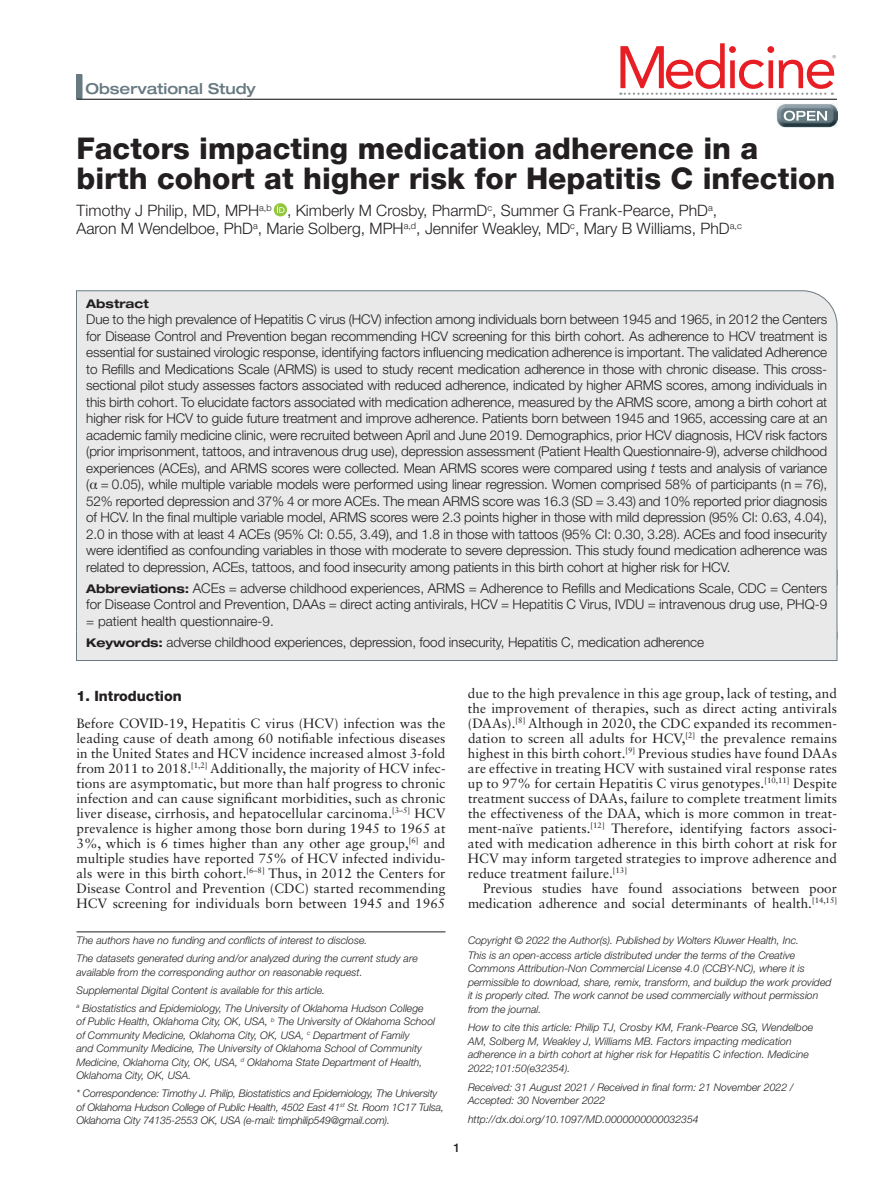
<style>
.page{position:relative;width:891px;height:1188px;background:#fff}
.page>*{position:absolute;margin:0;border:0;box-sizing:border-box;transform-origin:0 0}
.t1{font:59.4px "Avenir";letter-spacing:-.06em;color:#e71e24}
.t2{font:800 30px/30px "Helvetica Neue LT Std";color:#231f20}
.t3{font:300 15.75px/18px "Helvetica Neue LT Std";color:#231f20}
.t4{font:500 expanded 15px "Helvetica Neue LT Std";color:#667981}
.t5{font:800 14.25px "Helvetica Neue LT Std";color:#231f20}
.t6{font:300 13.5px/16.5px "Helvetica Neue LT Std";letter-spacing:-.01em;color:#231f20;text-align:justify}
.t7{font:13.5px/15px "Sabon LT Std";color:#231f20;text-align:justify}
.t8{font:700 expanded 12px "Helvetica Neue LT Std";color:#231f20}
.t9{font:500 12px "Helvetica Neue LT Std";color:#231f20}
.t10{font:italic 300 10.5px/13.5px "Helvetica Neue LT Std";color:#231f20}
.t11{font:500 10.35px "Akzidenz Grotesk BE";color:#909295}
.s1{font-style:italic}
.s2{font-family:"Gandhari Unicode";font-weight:400}
.s3{font-weight:700;font-stretch:expanded;font-size:12px}
</style>
<div class="page">
<div style="left:76px;top:74px;width:6px;height:25px;background:#677981"></div>
<hr style="left:76px;top:99px;width:761px;height:1px;background:#231f20">
<img style="left:776px;top:104px;width:61px;height:24px">
<svg style="left:784px;top:111px;width:43px;height:10px"></svg>
<svg style="left:620px;top:93px;width:213px;height:2px"></svg>
<div style="left:76px;top:290px;width:762px;height:296px;background:#e9e9e9"></div>
<div style="left:76px;top:570px;width:761px;height:70px;background:#e9e9e9"></div>
<div style="left:76px;top:631px;width:761px;height:30px;background:#e9e9e9"></div>
<div style="left:76px;top:631px;width:761px;height:30px;border:1px solid #677981"></div>
<div style="left:274px;top:203px;width:13px;height:13px;background:#93c73e;border-radius:50%"></div>
<svg style="left:277px;top:206px;width:8px;height:7px"></svg>
<hr style="left:76px;top:932px;width:370px;height:1px;background:#231f20">
<p class="t4" style="left:86px;top:80px;width:172px">Observational Study</p>
<h1 class="t1" style="left:615px;top:33px;width:223px">Medicine</h1>
<p class="t11" style="left:832px;top:52px;width:6px">®</p>
<h2 class="t2" style="left:76px;top:134px;width:761px">Factors impacting medication adherence in a birth cohort at higher risk for Hepatitis C infection</h2>
<p class="t3" style="left:76px;top:201px;width:667px">Timothy J Philip, MD, MPH<sup>a,b</sup> , Kimberly M Crosby, PharmD<sup>c</sup>, Summer G Frank-Pearce, PhD<sup>a</sup>,<br>Aaron M Wendelboe, PhD<sup>a</sup>, Marie Solberg, MPH<sup>a,d</sup>, Jennifer Weakley, MD<sup>c</sup>, Mary B Williams, PhD<sup>a,c</sup></p>
<p class="t8" style="left:86px;top:296px;width:64px">Abstract</p>
<p class="t6" style="left:86px;top:311px;width:743px">Due to the high prevalence of Hepatitis C virus (HCV) infection among individuals born between 1945 and 1965, in 2012 the Centers for Disease Control and Prevention began recommending HCV screening for this birth cohort. As adherence to HCV treatment is essential for sustained virologic response, identifying factors influencing medication adherence is important. The validated Adherence to Refills and Medications Scale (ARMS) is used to study recent medication adherence in those with chronic disease. This cross&shy;sectional pilot study assesses factors associated with reduced adherence, indicated by higher ARMS scores, among individuals in this birth cohort. To elucidate factors associated with medication adherence, measured by the ARMS score, among a birth cohort at higher risk for HCV to guide future treatment and improve adherence. Patients born between 1945 and 1965, accessing care at an academic family medicine clinic, were recruited between April and June 2019. Demographics, prior HCV diagnosis, HCV risk factors (prior imprisonment, tattoos, and intravenous drug use), depression assessment (Patient Health Questionnaire-9), adverse childhood experiences (ACEs), and ARMS scores were collected. Mean ARMS scores were compared using <span class="s1">t</span> tests and analysis of variance (<span class="s2">α</span> = 0.05), while multiple variable models were performed using linear regression. Women comprised 58% of participants (n = 76), 52% reported depression and 37% 4 or more ACEs. The mean ARMS score was 16.3 (SD = 3.43) and 10% reported prior diagnosis of HCV. In the final multiple variable model, ARMS scores were 2.3 points higher in those with mild depression (95% CI: 0.63, 4.04), 2.0 in those with at least 4 ACEs (95% CI: 0.55, 3.49), and 1.8 in those with tattoos (95% CI: 0.30, 3.28). ACEs and food insecurity were identified as confounding variables in those with moderate to severe depression. This study found medication adherence was related to depression, ACEs, tattoos, and food insecurity among patients in this birth cohort at higher risk for HCV.</p>
<p class="t6" style="left:86px;top:580px;width:743px"><span class="s3">Abbreviations:</span> ACEs = adverse childhood experiences, ARMS = Adherence to Refills and Medications Scale, CDC = Centers for Disease Control and Prevention, DAAs = direct acting antivirals, HCV = Hepatitis C Virus, IVDU = intravenous drug use, PHQ-9 = patient health questionnaire-9.</p>
<p class="t6" style="left:86px;top:634px;width:619px"><span class="s3">Keywords:</span> adverse childhood experiences, depression, food insecurity, Hepatitis C, medication adherence</p>
<p class="t5" style="left:76px;top:687px;width:107px">1. Introduction</p>
<p class="t7" style="left:76px;top:716px;width:371px">Before COVID-19, Hepatitis C virus (HCV) infection was the leading cause of death among 60 notifiable infectious diseases in the United States and HCV incidence increased almost 3-fold from 2011 to 2018.<sup>[1,2]</sup> Additionally, the majority of HCV infec&shy;tions are asymptomatic, but more than half progress to chronic infection and can cause significant morbidities, such as chronic liver disease, cirrhosis, and hepatocellular carcinoma.<sup>[3–5]</sup> HCV prevalence is higher among those born during 1945 to 1965 at 3%, which is 6 times higher than any other age group,<sup>[6]</sup> and multiple studies have reported 75% of HCV infected individu&shy;als were in this birth cohort.<sup>[6–8]</sup> Thus, in 2012 the Centers for Disease Control and Prevention (CDC) started recommending HCV screening for individuals born between 1945 and 1965</p>
<p class="t7" style="left:468px;top:686px;width:371px">due to the high prevalence in this age group, lack of testing, and the improvement of therapies, such as direct acting antivirals (DAAs).<sup>[8]</sup> Although in 2020, the CDC expanded its recommen&shy;dation to screen all adults for HCV,<sup>[2]</sup> the prevalence remains highest in this birth cohort.<sup>[9]</sup> Previous studies have found DAAs are effective in treating HCV with sustained viral response rates up to 97% for certain Hepatitis C virus genotypes.<sup>[10,11]</sup> Despite treatment success of DAAs, failure to complete treatment limits the effectiveness of the DAA, which is more common in treat&shy;ment-naïve patients.<sup>[12]</sup> Therefore, identifying factors associ&shy;ated with medication adherence in this birth cohort at risk for HCV may inform targeted strategies to improve adherence and reduce treatment failure.<sup>[13]</sup></p>
<p class="t7" style="left:468px;top:881px;width:370px;text-align:right">Previous studies have found associations between poor medication adherence and social determinants of health.<sup>[14,15]</sup></p>
<p class="t10" style="left:76px;top:931px;width:343px;line-height:18px">The authors have no funding and conflicts of interest to disclose.<br>The datasets generated during and/or analyzed during the current study are</p>
<p class="t10" style="left:76px;top:963px;width:349px;line-height:18px">available from the corresponding author on reasonable request.<br>Supplemental Digital Content is available for this article.<br><sup>a</sup> Biostatistics and Epidemiology, The University of Oklahoma Hudson College</p>
<p class="t10" style="left:76px;top:1015px;width:360px">of Public Health, Oklahoma City, OK, USA, <sup>b</sup> The University of Oklahoma School of Community Medicine, Oklahoma City, OK, USA, <sup>c</sup> Department of Family<br>and Community Medicine, The University of Oklahoma School of Community Medicine, Oklahoma City, OK, USA, <sup>d</sup> Oklahoma State Department of Health, Oklahoma City, OK, USA.</p>
<p class="t10" style="left:76px;top:1087px;width:369px">* Correspondence: Timothy J. Philip, Biostatistics and Epidemiology, The University of Oklahoma Hudson College of Public Health, 4502 East 41<sup>st</sup> St. Room 1C17 Tulsa,<br>Oklahoma City 74135-2553 OK, USA (e-mail: timphilip549@gmail.com).</p>
<p class="t9" style="left:453px;top:1140px;width:8px">1</p>
<p class="t10" style="left:468px;top:934px;width:365px">Copyright © 2022 the Author(s). Published by Wolters Kluwer Health, Inc.<br>This is an open-access article distributed under the terms of the Creative Commons Attribution-Non Commercial License 4.0 (CCBY-NC), where it is permissible to download, share, remix, transform, and buildup the work provided it is properly cited. The work cannot be used commercially without permission from the journal.</p>
<p class="t10" style="left:468px;top:1021px;width:347px">How to cite this article: Philip TJ, Crosby KM, Frank-Pearce SG, Wendelboe AM, Solberg M, Weakley J, Williams MB. Factors impacting medication adherence in a birth cohort at higher risk for Hepatitis C infection. Medicine 2022;101:50(e32354).</p>
<p class="t10" style="left:468px;top:1080px;width:327px">Received: 31 August 2021 / Received in final form: 21 November 2022 /<br>Accepted: 30 November 2022</p>
<p class="t10" style="left:468px;top:1112px;width:232px">http://dx.doi.org/10.1097/MD.0000000000032354</p>
</div>
